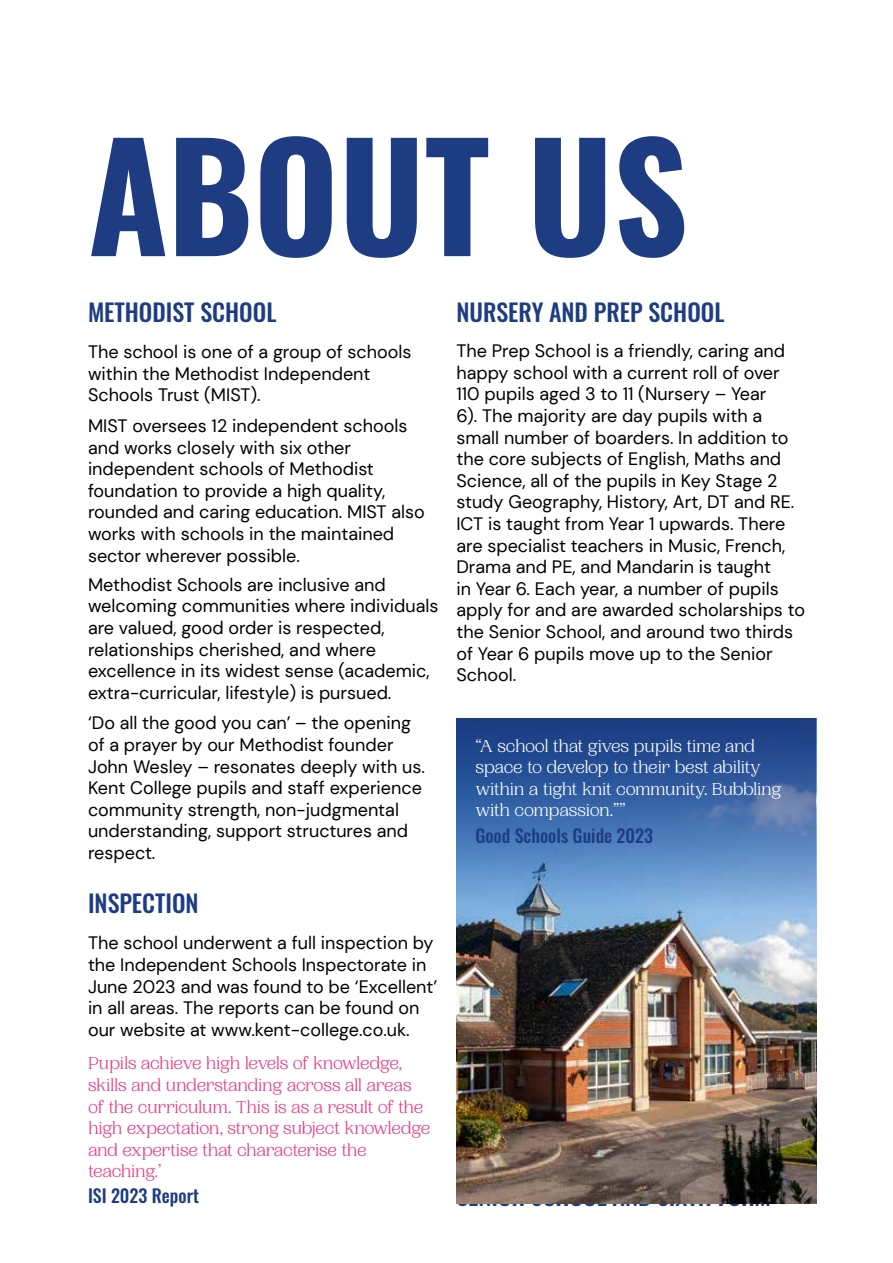
<style>
.page{position:relative;width:893px;height:1263px;background:#fff}
.page>*{position:absolute;margin:0;border:0;box-sizing:border-box;transform-origin:0 0}
.t1{font:700 146.1px "Oswald";color:#1d3c82}
.t2{font:500 24px "Oswald";color:#1d3c82}
.t3{font:18px/21.6px "DM Sans";color:#000}
.t4{font:300 18px/21.6px "PP Woodland";letter-spacing:-.025em;color:#e8387e}
.t5{font:300 18px/21.6px "PP Woodland";letter-spacing:-.025em;color:#fff}
.t6{font:500 18px "Oswald";color:#1d3c82}
</style>
<div class="page">
<img style="left:456px;top:909px;width:360px;height:294px">
<svg style="left:456px;top:719px;width:360px;height:190px;background:#4570ad"></svg>
<h1 class="t1" style="left:88px;top:67px;width:602px">ABOUT US</h1>
<h2 class="t2" style="left:88px;top:291px;width:190px">METHODIST SCHOOL</h2>
<p class="t3" style="left:88px;top:341px;width:325px">The school is one of a group of schools within the Methodist Independent<br>Schools Trust (MIST).</p>
<p class="t3" style="left:88px;top:415px;width:338px">MIST oversees 12 independent schools and works closely with six other independent schools of Methodist foundation to provide a high quality, rounded and caring education. MIST also works with schools in the maintained sector wherever possible.</p>
<p class="t3" style="left:88px;top:573px;width:352px">Methodist Schools are inclusive and welcoming communities where individuals are valued, good order is respected, relationships cherished, and where excellence in its widest sense (academic, extra-curricular, lifestyle) is pursued.</p>
<p class="t3" style="left:88px;top:712px;width:338px">‘Do all the good you can’ – the opening of a prayer by our Methodist founder John Wesley – resonates deeply with us.<br>Kent College pupils and staff experience community strength, non-judgmental understanding, support structures and respect.</p>
<h2 class="t2" style="left:88px;top:882px;width:112px">INSPECTION</h2>
<p class="t3" style="left:88px;top:932px;width:351px">The school underwent a full inspection by the Independent Schools Inspectorate in June 2023 and was found to be ‘Excellent’ in all areas. The reports can be found on our website at www.kent-college.co.uk.</p>
<p class="t4" style="left:88px;top:1053px;width:344px">Pupils achieve high levels of knowledge, skills and understanding across all areas of the curriculum. This is as a result of the high expectation, strong subject knowledge and expertise that characterise the teaching.’</p>
<p class="t6" style="left:88px;top:1180px;width:113px">ISI 2023 Report</p>
<h2 class="t2" style="left:456px;top:291px;width:270px">NURSERY AND PREP SCHOOL</h2>
<p class="t3" style="left:456px;top:340px;width:350px">The Prep School is a friendly, caring and happy school with a current roll of over 110 pupils aged 3 to 11 (Nursery – Year<br>6). The majority are day pupils with a small number of boarders. In addition to the core subjects of English, Maths and Science, all of the pupils in Key Stage 2 study Geography, History, Art, DT and RE.<br>ICT is taught from Year 1 upwards. There are specialist teachers in Music, French, Drama and PE, and Mandarin is taught<br>in Year 6. Each year, a number of pupils apply for and are awarded scholarships to the Senior School, and around two thirds of Year 6 pupils move up to the Senior School.</p>
<p class="t5" style="left:475px;top:735px;width:307px">“A school that gives pupils time and space to develop to their best ability within a tight knit community. Bubbling with compassion.””</p>
<p class="t6" style="left:475px;top:819px;width:179px">Good Schools Guide 2023</p>
<h2 class="t2" style="left:456px;top:1175px;width:316px">SENIOR SCHOOL AND SIXTH FORM</h2>
</div>
